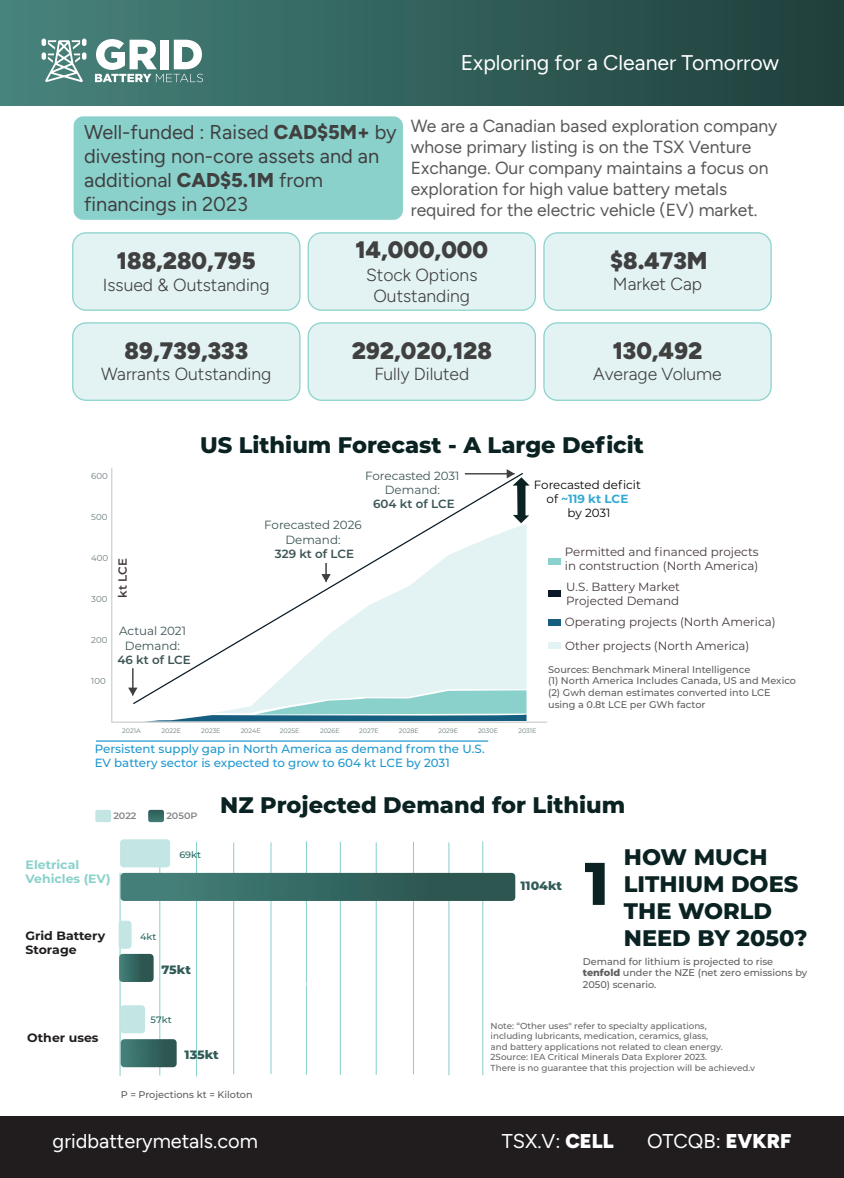
<style>
.page{position:relative;width:844px;height:1178px;background:#fff}
.page>*{position:absolute;margin:0;border:0;box-sizing:border-box;transform-origin:0 0}
.t1{font:800 60px "Montserrat";color:#0a2222}
.t2{font:900 23.75px "Figtree";color:#404041}
.t3{font:800 22.5px/27px "Montserrat";color:#0a2222}
.t4{font:21.25px "Figtree";color:#fff}
.t5{font:20px/24px "Figtree";color:#404041}
.t6{font:20px "Figtree";color:#fff}
.t7{font:17.5px/21px "Figtree";color:#58595b}
.t8{font:300 17.5px/21px "Figtree";color:#404041;text-align:center}
.t9{font:700 12.12px/14.5px "Montserrat";color:#211d1e;scale:1.04 1}
.t10{font:700 12.12px/14.5px "Montserrat";color:#8ad1cb;scale:1.04 1}
.t11{font:800 12.12px "Montserrat";color:#315b55;scale:1.04 1}
.t12{font:11.88px/14.2px "Montserrat";color:#453a3f}
.t13{font:500 11.88px/14.2px "Montserrat";color:#2098cf}
.t14{font:11.88px/14.2px "Montserrat";color:#3c5455;text-align:center}
.t15{font:11.88px/14.2px "Montserrat";color:#040503;text-align:center}
.t16{font:600 11.88px "Montserrat";color:#3c5455}
.t17{font:600 11.88px "Montserrat";color:#453a3f}
.t18{font:500 9.75px/11.6px "Montserrat";color:#5f5f5f}
.t19{font:500 9.25px "Montserrat";color:#2a6962;scale:1.04 1}
.t20{font:600 9.25px "Montserrat";color:#838686;scale:1.04 1}
.t21{font:500 8.75px/10.5px "Montserrat";color:#676464}
.t22{font:8.62px "Montserrat";color:#6a7c7d}
.t23{font:6.5px "Montserrat";color:#6a7c7d}
.s1{font-weight:800}
.s2{font-weight:700;color:#34a9d3}
.s3{font-weight:900}
</style>
<div class="page">
<div style="left:0;top:0;width:844px;height:105px;background:linear-gradient(to right,#47847c,#1f3f3b)"></div>
<div style="left:0;top:1116px;width:844px;height:61px;background:#211d1e"></div>
<svg style="left:95px;top:39px;width:108px;height:43px"></svg>
<svg style="left:42px;top:39px;width:44px;height:43px"></svg>
<div style="left:74px;top:116px;width:329px;height:104px;background:#8ad1cb;border-radius:10px"></div>
<hr style="left:482px;top:841px;width:1px;height:234px;background:#87cfca">
<div style="left:308px;top:233px;width:227px;height:77px;background:#e3f3f4;border-radius:13px"></div>
<div style="left:308px;top:232px;width:228px;height:79px;border:1px solid #8ad1cb;border-radius:13px"></div>
<div style="left:73px;top:233px;width:227px;height:77px;background:#e3f3f4;border-radius:13px"></div>
<div style="left:72px;top:232px;width:228px;height:79px;border:1px solid #8ad1cb;border-radius:13px"></div>
<hr style="left:449px;top:842px;width:1px;height:233px;background:#87cfca">
<hr style="left:413px;top:841px;width:1px;height:233px;background:#87cfca">
<hr style="left:376px;top:842px;width:1px;height:232px;background:#87cfca">
<hr style="left:340px;top:841px;width:1px;height:233px;background:#87cfca">
<hr style="left:120px;top:872px;width:1px;height:203px;background:#87cfca">
<div style="left:544px;top:233px;width:227px;height:77px;background:#e3f3f4;border-radius:13px"></div>
<div style="left:543px;top:232px;width:229px;height:79px;border:1px solid #8ad1cb;border-radius:13px"></div>
<div style="left:308px;top:323px;width:227px;height:77px;background:#e3f3f4;border-radius:13px"></div>
<div style="left:308px;top:322px;width:228px;height:79px;border:1px solid #8ad1cb;border-radius:13px"></div>
<div style="left:73px;top:323px;width:227px;height:77px;background:#e3f3f4;border-radius:13px"></div>
<div style="left:72px;top:322px;width:228px;height:79px;border:1px solid #8ad1cb;border-radius:13px"></div>
<div style="left:544px;top:323px;width:227px;height:77px;background:#e3f3f4;border-radius:13px"></div>
<div style="left:543px;top:322px;width:229px;height:79px;border:1px solid #8ad1cb;border-radius:13px"></div>
<hr style="left:306px;top:841px;width:1px;height:233px;background:#87cfca">
<hr style="left:271px;top:842px;width:1px;height:231px;background:#87cfca">
<hr style="left:233px;top:842px;width:1px;height:232px;background:#87cfca">
<hr style="left:160px;top:841px;width:1px;height:234px;background:#87cfca">
<hr style="left:196px;top:841px;width:1px;height:235px;background:#87cfca">
<hr style="left:96px;top:740px;width:392px;height:1px;background:#2098cf">
<svg style="left:111px;top:467px;width:436px;height:256px"></svg>
<div style="left:549px;top:558px;width:12px;height:6px;background:#8ad1cb"></div>
<div style="left:549px;top:590px;width:12px;height:6px;background:#0a1825"></div>
<div style="left:549px;top:619px;width:12px;height:6px;background:#165e7f"></div>
<div style="left:549px;top:642px;width:12px;height:6px;background:#e3f3f4"></div>
<div style="left:95px;top:809px;width:16px;height:13px;background:#c3e5e3;border-radius:2px"></div>
<svg style="left:148px;top:809px;width:16px;height:13px"></svg>
<div style="left:119px;top:920px;width:13px;height:28px;background:#c3e5e3;border-radius:4px"></div>
<svg style="left:119px;top:953px;width:35px;height:28px"></svg>
<div style="left:120px;top:1005px;width:25px;height:28px;background:#c3e5e3;border-radius:4px"></div>
<svg style="left:121px;top:1039px;width:56px;height:28px;background:#396a64"></svg>
<div style="left:120px;top:839px;width:50px;height:28px;background:#c3e5e3;border-radius:4px"></div>
<svg style="left:120px;top:872px;width:395px;height:28px;background:#3d6e68"></svg>
<div style="left:306px;top:979px;width:9px;height:9px;background:#fff;border-radius:50%"></div>
<h3 class="t4" style="left:461px;top:50px;width:320px">Exploring for a Cleaner Tomorrow</h3>
<h3 class="t5" style="left:84px;top:120px;width:314px">Well-funded : Raised <span class="s1">CAD$5M+</span> by divesting non-core assets and an additional <span class="s1">CAD$5.1M</span> from financings in 2023</h3>
<h3 class="t7" style="left:411px;top:115px;width:368px">We are a Canadian based exploration company whose primary listing is on the TSX Venture Exchange. Our company maintains a focus on exploration for high value battery metals required for the electric vehicle (EV) market.</h3>
<h2 class="t2" style="left:117px;top:245px;width:140px">188,280,795</h2>
<h3 class="t8" style="left:103px;top:274px;width:168px">Issued &amp; Outstanding</h3>
<h2 class="t2" style="left:355px;top:234px;width:134px">14,000,000</h2>
<h3 class="t8" style="left:366px;top:264px;width:113px">Stock Options<br>Outstanding</h3>
<h2 class="t2" style="left:610px;top:246px;width:99px">$8.473M</h2>
<h3 class="t8" style="left:613px;top:274px;width:91px">Market Cap</h3>
<h2 class="t2" style="left:124px;top:336px;width:125px">89,739,333</h2>
<h2 class="t2" style="left:352px;top:336px;width:142px">292,020,128</h2>
<h2 class="t2" style="left:613px;top:336px;width:91px">130,492</h2>
<h3 class="t8" style="left:101px;top:364px;width:172px">Warrants Outstanding</h3>
<h3 class="t8" style="left:374px;top:364px;width:96px">Fully Diluted</h3>
<h3 class="t8" style="left:593px;top:364px;width:130px">Average Volume</h3>
<p class="t22" style="left:91px;top:469px;width:18px">600</p>
<p class="t22" style="left:91px;top:510px;width:18px">500</p>
<p class="t22" style="left:91px;top:552px;width:19px">400</p>
<p class="t22" style="left:91px;top:592px;width:18px">300</p>
<p class="t22" style="left:91px;top:634px;width:18px">200</p>
<p class="t22" style="left:91px;top:674px;width:16px">100</p>
<p class="t17" style="left:114px;top:597px;width:41px;rotate:-90deg">kt LCE</p>
<p class="t14" style="left:119px;top:623px;width:68px">Actual 2021<br>Demand:</p>
<p class="t16" style="left:117px;top:651px;width:75px">46 kt of LCE</p>
<h3 class="t3" style="left:200px;top:430px;width:445px">US Lithium Forecast - A Large Deficit</h3>
<p class="t14" style="left:365px;top:468px;width:96px">Forecasted 2031<br>Demand:</p>
<p class="t16" style="left:373px;top:495px;width:83px">604 kt of LCE</p>
<p class="t14" style="left:264px;top:517px;width:99px">Forecasted 2026<br>Demand:</p>
<p class="t16" style="left:275px;top:545px;width:81px">329 kt of LCE</p>
<p class="t15" style="left:534px;top:477px;width:108px">Forecasted deficit of <span class="s2">~119 kt LCE<br></span>by 2031</p>
<p class="t12" style="left:565px;top:544px;width:195px">Permitted and financed projects in contstruction (North America)</p>
<p class="t12" style="left:566px;top:579px;width:115px">U.S. Battery Market<br>Projected Demand</p>
<p class="t12" style="left:565px;top:637px;width:186px">Other projects (North America)</p>
<p class="t12" style="left:565px;top:614px;width:212px">Operating projects (North America)</p>
<p class="t18" style="left:548px;top:663px;width:249px">Sources: Benchmark Mineral Intelligence<br>(1) North America Includes Canada, US and Mexico (2) Gwh deman estimates converted into LCE using a 0.8t LCE per GWh factor</p>
<p class="t23" style="left:122px;top:726px;width:20px">2021A</p>
<p class="t23" style="left:161px;top:726px;width:21px">2022E</p>
<p class="t23" style="left:201px;top:726px;width:21px">2023E</p>
<p class="t23" style="left:241px;top:726px;width:21px">2024E</p>
<p class="t23" style="left:280px;top:726px;width:21px">2025E</p>
<p class="t23" style="left:320px;top:726px;width:21px">2026E</p>
<p class="t23" style="left:359px;top:726px;width:21px">2027E</p>
<p class="t23" style="left:399px;top:726px;width:21px">2028E</p>
<p class="t23" style="left:438px;top:726px;width:21px">2029E</p>
<p class="t23" style="left:478px;top:726px;width:22px">2030E</p>
<p class="t23" style="left:518px;top:726px;width:20px">2031E</p>
<p class="t13" style="left:95px;top:741px;width:391px">Persistent supply gap in North America as demand from the U.S.<br>EV battery sector is expected to grow to 604 kt LCE by 2031</p>
<p class="t20" style="left:113px;top:808px;width:24px">2022</p>
<p class="t20" style="left:166px;top:808px;width:31px">2050P</p>
<p class="t10" style="left:26px;top:856px;width:83px">Eletrical<br>Vehicles (EV)</p>
<p class="t9" style="left:26px;top:927px;width:78px">Grid Battery<br>Storage</p>
<p class="t19" style="left:140px;top:929px;width:17px">4kt</p>
<p class="t19" style="left:179px;top:848px;width:22px">69kt</p>
<p class="t11" style="left:162px;top:960px;width:30px">75kt</p>
<h3 class="t3" style="left:220px;top:789px;width:406px">NZ Projected Demand for Lithium</h3>
<p class="t11" style="left:520px;top:876px;width:42px">1104kt</p>
<h1 class="t1" style="left:584px;top:839px;width:26px">1</h1>
<h3 class="t3" style="left:624px;top:842px;width:185px">HOW MUCH<br>LITHIUM DOES<br>THE WORLD<br>NEED BY 2050?</h3>
<p class="t18" style="left:583px;top:954px;width:226px">Demand for lithium is projected to rise <span class="s1">tenfold</span> under the NZE (net zero emissions by<br>2050) scenario.</p>
<p class="t9" style="left:27px;top:1029px;width:70px">Other uses</p>
<p class="t19" style="left:151px;top:1012px;width:22px">57kt</p>
<p class="t11" style="left:185px;top:1045px;width:34px">135kt</p>
<p class="t18" style="left:121px;top:1088px;width:133px">P = Projections kt = Kiloton</p>
<p class="t21" style="left:490px;top:1019px;width:266px">Note: “Other uses" refer to specialty applications,<br>including lubricants, medication, ceramics, glass,<br>and battery applications not related to clean energy.<br>2Source: IEA Critical Minerals Data Explorer 2023.<br>There is no guarantee that this projection will be achieved.v</p>
<h3 class="t6" style="left:53px;top:1129px;width:207px">gridbatterymetals.com</h3>
<h3 class="t6" style="left:502px;top:1129px;width:114px">TSX.V: <span class="s3">CELL</span></h3>
<h3 class="t6" style="left:647px;top:1129px;width:146px">OTCQB: <span class="s3">EVKRF</span></h3>
</div>
